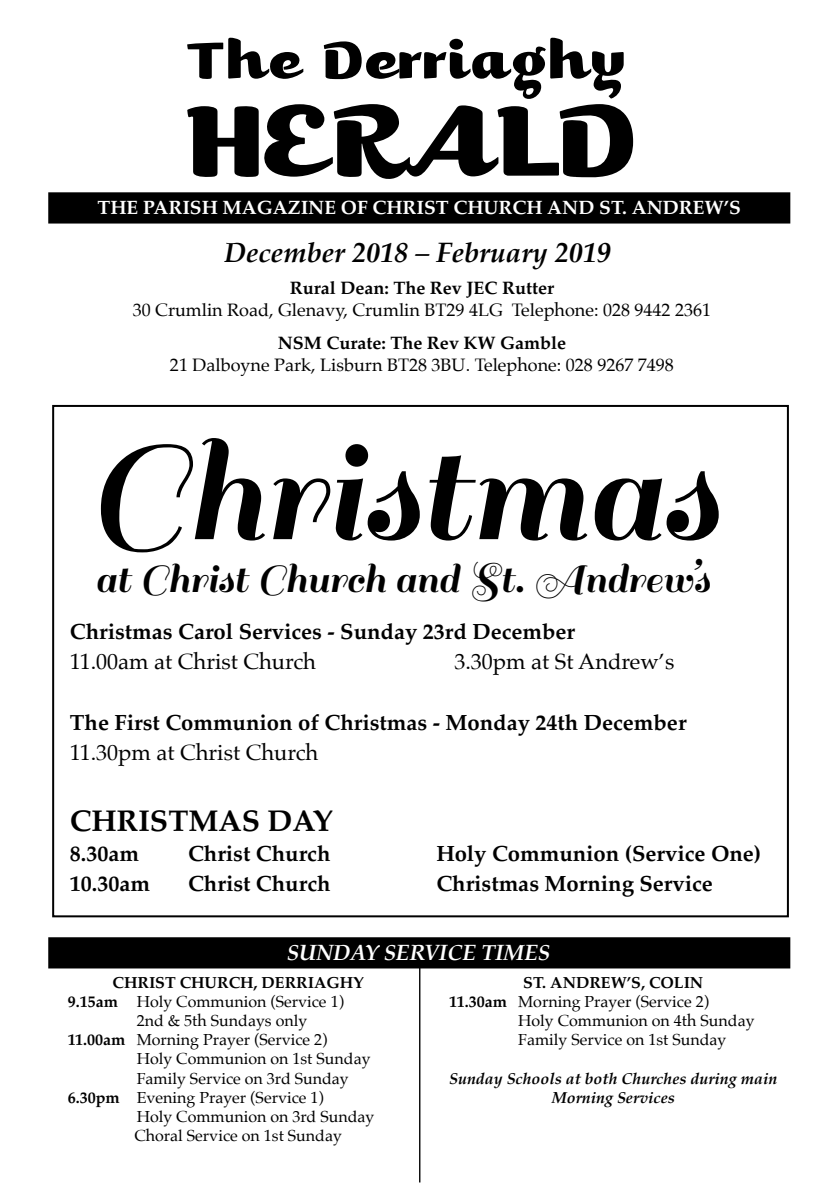
<style>
.page{position:relative;width:840px;height:1191px;background:#fff}
.page>*{position:absolute;margin:0;border:0;box-sizing:border-box;transform-origin:0 0}
.t1{font:156px "Sail";color:#000}
.t2{font:120.6px "Kari Pro";color:#000}
.t3{font:62.2px "Kari Pro";letter-spacing:.02em;color:#000}
.t4{font:44px "Sail";color:#000}
.t5{font:700 30px "Palatino";color:#000}
.t6{font:italic 700 28px "Palatino";color:#000}
.t7{font:700 22px "Palatino";color:#000}
.t8{font:22px "Palatino";color:#000}
.t9{font:italic 700 22px "Palatino";color:#fff}
.t10{font:700 19.2px "Palatino";color:#fff}
.t11{font:18px "Palatino";color:#000}
.t12{font:700 18px "Palatino";color:#000}
.t13{font:16px "Palatino";color:#000}
.t14{font:italic 700 16px/19.2px "Palatino";color:#000;text-align:center}
.t15{font:700 16px "Palatino";color:#000}
.s1{font-weight:700}
</style>
<div class="page">
<div style="left:49px;top:193px;width:740px;height:30px;background:#000"></div>
<div style="left:48px;top:192px;width:741px;height:31px;border:1px solid #000"></div>
<div style="left:49px;top:938px;width:740px;height:29px;background:#000"></div>
<div style="left:48px;top:937px;width:741px;height:31px;border:1px solid #000"></div>
<hr style="left:419px;top:967px;width:1px;height:215px;background:#000">
<h3 class="t3" style="left:187px;top:22px;width:439px">The Derriaghy</h3>
<h2 class="t2" style="left:187px;top:67px;width:449px">HERALD</h2>
<p class="t10" style="left:97px;top:191px;width:644px">THE PARISH MAGAZINE OF CHRIST CHURCH AND ST. ANDREW’S</p>
<h3 class="t6" style="left:224px;top:229px;width:388px">December 2018 – February 2019</h3>
<p class="t12" style="left:290px;top:273px;width:265px">Rural Dean: The Rev JEC Rutter</p>
<p class="t11" style="left:133px;top:295px;width:579px">30 Crumlin Road, Glenavy, Crumlin BT29 4LG Telephone: 028 9442 2361</p>
<p class="t12" style="left:278px;top:327px;width:289px">NSM Curate: The Rev KW Gamble</p>
<p class="t11" style="left:170px;top:349px;width:505px">21 Dalboyne Park, Lisburn BT28 3BU. Telephone: 028 9267 7498</p>
<h1 class="t1" style="left:86px;top:405px;width:633px">Christmas</h1>
<h3 class="t4" style="left:95px;top:554px;width:616px">at Christ Church and St. Andrew’s</h3>
<h3 class="t7" style="left:70px;top:612px;width:506px">Christmas Carol Services - Sunday 23rd December</h3>
<h3 class="t8" style="left:70px;top:643px;width:247px">11.00am at Christ Church</h3>
<h3 class="t8" style="left:454px;top:643px;width:221px">3.30pm at St Andrew’s</h3>
<h3 class="t7" style="left:70px;top:703px;width:617px">The First Communion of Christmas - Monday 24th December</h3>
<h3 class="t8" style="left:70px;top:734px;width:250px">11.30pm at Christ Church</h3>
<h3 class="t5" style="left:70px;top:795px;width:264px">CHRISTMAS DAY</h3>
<h3 class="t7" style="left:70px;top:834px;width:71px">8.30am</h3>
<h3 class="t7" style="left:188px;top:834px;width:144px">Christ Church</h3>
<h3 class="t7" style="left:436px;top:834px;width:326px">Holy Communion (Service One)</h3>
<h3 class="t7" style="left:70px;top:865px;width:82px">10.30am</h3>
<h3 class="t7" style="left:188px;top:865px;width:144px">Christ Church</h3>
<h3 class="t7" style="left:436px;top:865px;width:278px">Christmas Morning Service</h3>
<h3 class="t9" style="left:286px;top:934px;width:265px">SUNDAY SERVICE TIMES</h3>
<p class="t15" style="left:112px;top:968px;width:253px">CHRIST CHURCH, DERRIAGHY</p>
<p class="t13" style="left:68px;top:988px;width:277px"><span class="s1">9.15am</span> Holy Communion (Service 1)</p>
<p class="t13" style="left:137px;top:1007px;width:172px">2nd &amp; 5th Sundays only</p>
<p class="t13" style="left:68px;top:1026px;width:261px"><span class="s1">11.00am</span> Morning Prayer (Service 2)</p>
<p class="t13" style="left:137px;top:1045px;width:235px">Holy Communion on 1st Sunday</p>
<p class="t13" style="left:137px;top:1064px;width:213px">Family Service on 3rd Sunday</p>
<p class="t13" style="left:68px;top:1084px;width:257px"><span class="s1">6.30pm</span> Evening Prayer (Service 1)</p>
<p class="t13" style="left:137px;top:1103px;width:239px">Holy Communion on 3rd Sunday</p>
<p class="t13" style="left:134px;top:1122px;width:209px">Choral Service on 1st Sunday</p>
<p class="t15" style="left:523px;top:968px;width:181px">ST. ANDREW’S, COLIN</p>
<p class="t13" style="left:449px;top:988px;width:261px"><span class="s1">11.30am</span> Morning Prayer (Service 2)</p>
<p class="t13" style="left:518px;top:1007px;width:238px">Holy Communion on 4th Sunday</p>
<p class="t13" style="left:518px;top:1026px;width:210px">Family Service on 1st Sunday</p>
<p class="t14" style="left:449px;top:1068px;width:329px">Sunday Schools at both Churches during main<br>Morning Services</p>
</div>
